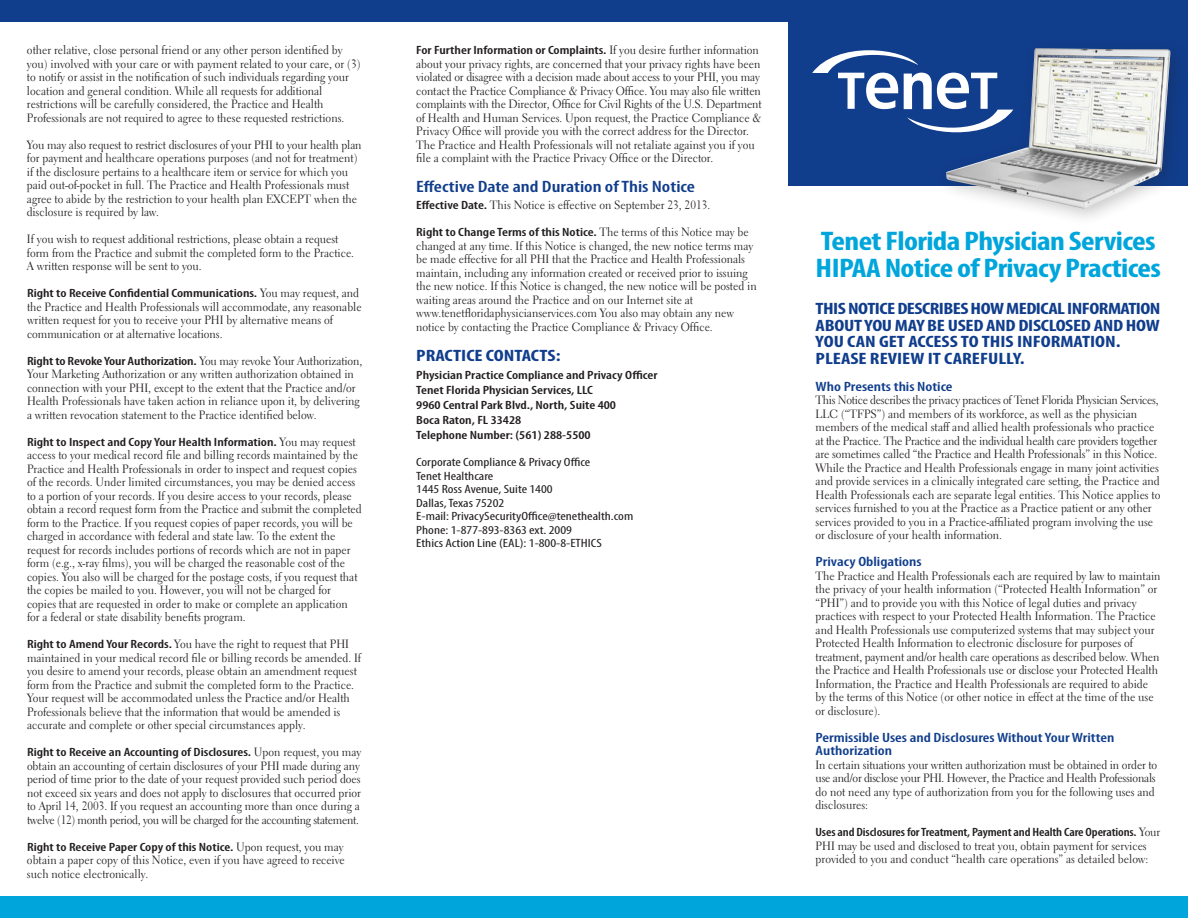
<style>
.page{position:relative;width:1188px;height:918px;background:#fff}
.page>*{position:absolute;margin:0;border:0;box-sizing:border-box;transform-origin:0 0}
.t1{font:700 condensed 27px/27px "Myriad Pro";letter-spacing:-.02em;color:#00a6db;scale:1.2 1}
.t2{font:700 condensed 16.5px/16.5px "Myriad Pro";letter-spacing:-.015em;color:#103d8c;scale:1.25 1}
.t3{font:600 condensed 16.5px "Myriad Pro";color:#103d8c;scale:1.25 1}
.t4{font:600 condensed 13.5px/13.5px "Myriad Pro";color:#103d8c;scale:1.25 1}
.t5{font:12px/13.5px "Electra LH";color:#231f20;scale:.95 1}
.t6{font:600 condensed 12px/15px "Myriad Pro";color:#231f20;scale:1.25 1}
.t7{font:condensed 12px/13.5px "Myriad Pro";color:#231f20;scale:1.25 1}
.t8{font:600 condensed 12px "Myriad Pro";color:#231f20;scale:1.15 1}
.s1{font-family:"Electra LH";font-weight:400;font-stretch:normal}
.s2{font-family:"Myriad Pro";font-weight:600;font-stretch:condensed}
</style>
<div class="page">
<div style="left:789px;top:0;width:399px;height:186px;background:#103d8c"></div>
<div style="left:936px;top:37px;width:252px;height:190px;background:#231f20;opacity:.25"></div>
<img style="left:946px;top:48px;width:225px;height:160px">
<svg style="left:812px;top:40px;width:201px;height:102px"></svg>
<div style="left:0;top:896px;width:1188px;height:22px;background:#00a6db"></div>
<div style="left:0;top:0;width:789px;height:22px;background:#103d8c"></div>
<p class="t5" style="left:27px;top:43px;width:353px">other relative, close personal friend or any other person identified by you) involved with your care or with payment related to your care, or (3) to notify or assist in the notification of such individuals regarding your location and general condition. While all requests for additional restrictions will be carefully considered, the Practice and Health Professionals are not required to agree to these requested restrictions.</p>
<p class="t5" style="left:27px;top:138px;width:354px">You may also request to restrict disclosures of your PHI to your health plan for payment and healthcare operations purposes (and not for treatment) if the disclosure pertains to a healthcare item or service for which you paid out-of-pocket in full. The Practice and Health Professionals must agree to abide by the restriction to your health plan EXCEPT when the disclosure is required by law.</p>
<p class="t5" style="left:27px;top:232px;width:346px">If you wish to request additional restrictions, please obtain a request form from the Practice and submit the completed form to the Practice.<br>A written response will be sent to you.</p>
<p class="t6" style="left:27px;top:286px;width:267px">Right to Receive Confidential Communications. <span class="s1">You may request, and</span></p>
<p class="t5" style="left:27px;top:300px;width:354px">the Practice and Health Professionals will accommodate, any reasonable written request for you to receive your PHI by alternative means of communication or at alternative locations.</p>
<p class="t6" style="left:27px;top:353px;width:270px">Right to Revoke Your Authorization. <span class="s1">You may revoke Your Authorization,</span></p>
<p class="t5" style="left:27px;top:367px;width:352px">Your Marketing Authorization or any written authorization obtained in connection with your PHI, except to the extent that the Practice and/or Health Professionals have taken action in reliance upon it, by delivering a written revocation statement to the Practice identified below.</p>
<p class="t6" style="left:27px;top:434px;width:264px">Right to Inspect and Copy Your Health Information. <span class="s1">You may request</span></p>
<p class="t5" style="left:27px;top:448px;width:354px">access to your medical record file and billing records maintained by the Practice and Health Professionals in order to inspect and request copies of the records. Under limited circumstances, you may be denied access to a portion of your records. If you desire access to your records, please obtain a record request form from the Practice and submit the completed form to the Practice. If you request copies of paper records, you will be charged in accordance with federal and state law. To the extent the request for records includes portions of records which are not in paper form (e.g., x-ray films), you will be charged the reasonable cost of the copies. You also will be charged for the postage costs, if you request that the copies be mailed to you. However, you will not be charged for copies that are requested in order to make or complete an application for a federal or state disability benefits program.</p>
<p class="t5" style="left:27px;top:637px;width:353px"><span class="s2">Right to Amend Your Records.</span> You have the right to request that PHI maintained in your medical record file or billing records be amended. If you desire to amend your records, please obtain an amendment request form from the Practice and submit the completed form to the Practice.<br>Your request will be accommodated unless the Practice and/or Health Professionals believe that the information that would be amended is accurate and complete or other special circumstances apply.</p>
<p class="t6" style="left:27px;top:745px;width:269px">Right to Receive an Accounting of Disclosures. <span class="s1">Upon request, you may</span></p>
<p class="t5" style="left:27px;top:759px;width:353px;text-align:justify">obtain an accounting of certain disclosures of your PHI made during any period of time prior to the date of your request provided such period does not exceed six years and does not apply to disclosures that occurred prior to April 14, 2003. If you request an accounting more than once during a twelve (12) month period, you will be charged for the accounting statement.</p>
<p class="t6" style="left:27px;top:839px;width:255px">Right to Receive Paper Copy of this Notice. <span class="s1">Upon request, you may</span></p>
<p class="t5" style="left:27px;top:853px;width:336px">obtain a paper copy of this Notice, even if you have agreed to receive such notice electronically.</p>
<p class="t6" style="left:416px;top:42px;width:276px">For Further Information or Complaints. <span class="s1">If you desire further information</span></p>
<p class="t5" style="left:416px;top:57px;width:365px">about your privacy rights, are concerned that your privacy rights have been violated or disagree with a decision made about access to your PHI, you may contact the Practice Compliance &amp; Privacy Office. You may also file written complaints with the Director, Office for Civil Rights of the U.S. Department of Health and Human Services. Upon request, the Practice Compliance &amp; Privacy Office will provide you with the correct address for the Director.<br>The Practice and Health Professionals will not retaliate against you if you file a complaint with the Practice Privacy Office or the Director.</p>
<h2 class="t3" style="left:416px;top:176px;width:225px">Effective Date and Duration of This Notice</h2>
<p class="t5" style="left:416px;top:198px;width:311px"><span class="s2">Effective Date.</span> This Notice is effective on September 23, 2013.</p>
<p class="t6" style="left:416px;top:224px;width:268px">Right to Change Terms of this Notice. <span class="s1">The terms of this Notice may be</span></p>
<p class="t5" style="left:416px;top:239px;width:360px">changed at any time. If this Notice is changed, the new notice terms may be made effective for all PHI that the Practice and Health Professionals maintain, including any information created or received prior to issuing the new notice. If this Notice is changed, the new notice will be posted in waiting areas around the Practice and on our Internet site at www.tenetfloridaphysicianservices.com You also may obtain any new notice by contacting the Practice Compliance &amp; Privacy Office.</p>
<h2 class="t2" style="left:416px;top:346px;width:117px">PRACTICE CONTACTS:</h2>
<p class="t6" style="left:416px;top:367px;width:195px">Physician Practice Compliance and Privacy Officer Tenet Florida Physician Services, LLC<br>9960 Central Park Blvd., North, Suite 400<br>Boca Raton, FL 33428<br>Telephone Number: (561) 288-5500</p>
<p class="t7" style="left:416px;top:455px;width:175px">Corporate Compliance &amp; Privacy Office<br>Tenet Healthcare<br>1445 Ross Avenue, Suite 1400<br>Dallas, Texas 75202<br>E-mail: PrivacySecurityOffice@tenethealth.com Phone: 1-877-893-8363 ext. 2009<br>Ethics Action Line (EAL): 1-800-8-ETHICS</p>
<h1 class="t1" style="left:816px;top:227px;width:289px">Tenet Florida Physician Services<br>HIPAA Notice of Privacy Practices</h1>
<h2 class="t2" style="left:816px;top:300px;width:277px">THIS NOTICE DESCRIBES HOW MEDICAL INFORMATION ABOUT YOU MAY BE USED AND DISCLOSED AND HOW YOU CAN GET ACCESS TO THIS INFORMATION.<br>PLEASE REVIEW IT CAREFULLY.</h2>
<p class="t4" style="left:816px;top:380px;width:111px">Who Presents this Notice</p>
<p class="t5" style="left:816px;top:394px;width:365px">This Notice describes the privacy practices of Tenet Florida Physician Services, LLC (“TFPS”) and members of its workforce, as well as the physician members of the medical staff and allied health professionals who practice at the Practice. The Practice and the individual health care providers together are sometimes called “the Practice and Health Professionals” in this Notice.<br>While the Practice and Health Professionals engage in many joint activities and provide services in a clinically integrated care setting, the Practice and Health Professionals each are separate legal entities. This Notice applies to services furnished to you at the Practice as a Practice patient or any other services provided to you in a Practice-affiliated program involving the use or disclosure of your health information.</p>
<p class="t4" style="left:816px;top:555px;width:86px">Privacy Obligations</p>
<p class="t5" style="left:816px;top:569px;width:365px">The Practice and Health Professionals each are required by law to maintain the privacy of your health information (“Protected Health Information” or “PHI”) and to provide you with this Notice of legal duties and privacy practices with respect to your Protected Health Information. The Practice and Health Professionals use computerized systems that may subject your Protected Health Information to electronic disclosure for purposes of treatment, payment and/or health care operations as described below. When the Practice and Health Professionals use or disclose your Protected Health Information, the Practice and Health Professionals are required to abide by the terms of this Notice (or other notice in effect at the time of the use or disclosure).</p>
<p class="t4" style="left:816px;top:731px;width:241px">Permissible Uses and Disclosures Without Your Written<br>Authorization</p>
<p class="t5" style="left:816px;top:758px;width:361px">In certain situations your written authorization must be obtained in order to use and/or disclose your PHI. However, the Practice and Health Professionals do not need any type of authorization from you for the following uses and disclosures:</p>
<p class="t8" style="left:816px;top:825px;width:301px">Uses and Disclosures for Treatment, Payment and Health Care Operations. <span class="s1">Your</span></p>
<p class="t5" style="left:816px;top:839px;width:352px">PHI may be used and disclosed to treat you, obtain payment for services provided to you and conduct “health care operations” as detailed below:</p>
</div>
